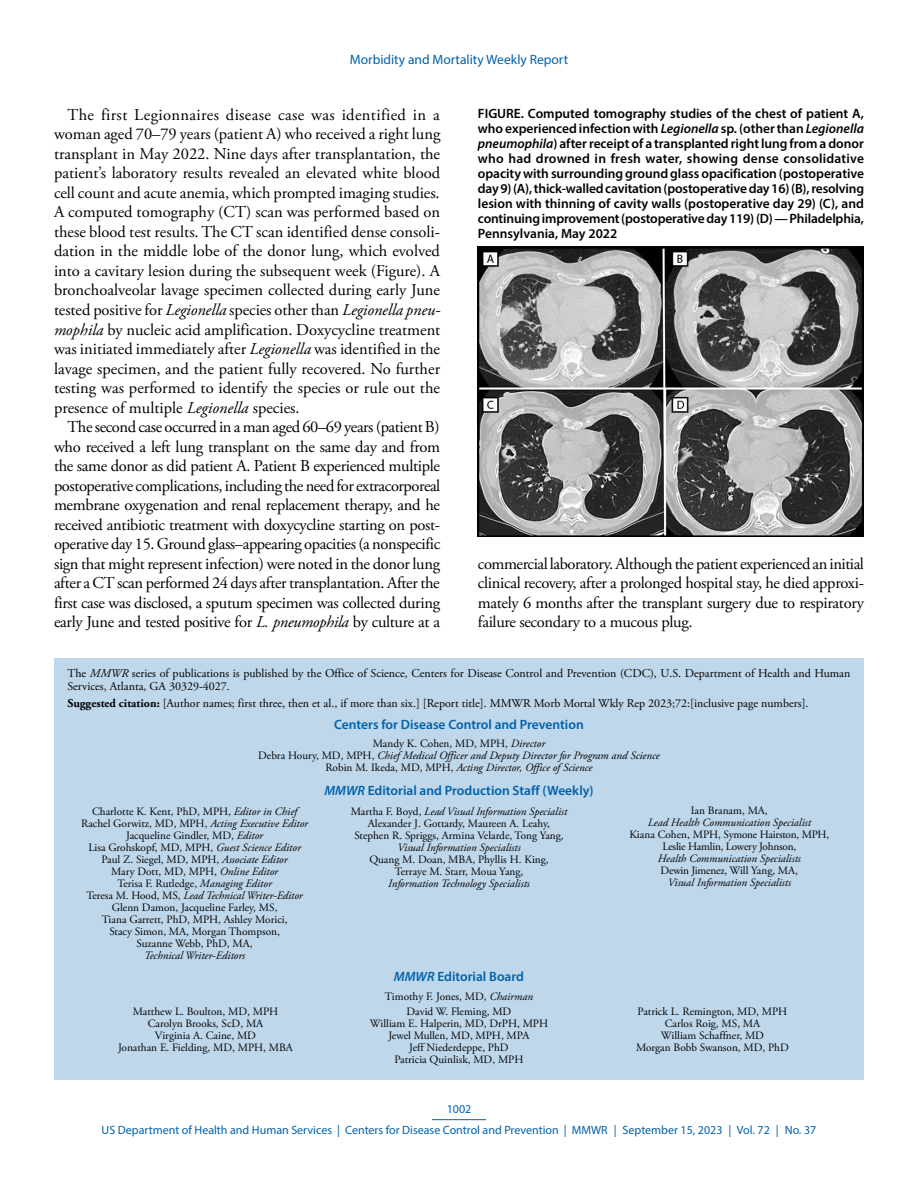
<style>
.page{position:relative;width:918px;height:1188px;background:#fff}
.page>*{position:absolute;margin:0;border:0;box-sizing:border-box;transform-origin:0 0}
.Paragraph{font:16.5px/19.5px "Adobe Garamond Pro";letter-spacing:-.005em;color:#010203;text-align:justify}
.Paragraph-2{font:16.5px "Adobe Garamond Pro";letter-spacing:-.025em;color:#010203}
.Paragraph-3{font:16.5px "Adobe Garamond Pro";letter-spacing:.02em;color:#010203}
.Figure_Title{font:600 13.5px/15px "Myriad Pro";letter-spacing:-.01em;color:#010203;text-align:justify}
.t1{font:600 13.5px "Myriad Pro";color:#0061aa}
.t2{font:13.5px "Myriad Pro";color:#0061aa}
.t3{font:12px/13.5px "Adobe Garamond Pro";color:#010203}
.t4{font:12px/21.8px "Myriad Pro";color:#0061aa;text-align:center}
.t5{font:11.25px/12px "Adobe Garamond Pro";color:#010203;text-align:center}
.t6{font:italic 11.25px/12px "Adobe Garamond Pro";color:#010203;text-align:center}
.t7{font:11.25px/12px "Adobe Garamond Pro";letter-spacing:-.02em;color:#010203;text-align:center}
.s1{font-style:italic}
.s2{font-weight:700}
.s3{font-style:normal}
</style>
<div class="page">
<hr style="left:432px;top:1119px;width:54px;height:1px;background:#0061aa">
<div style="left:54px;top:659px;width:810px;height:421px;background:#bfd7ea"></div>
<img style="left:478px;top:247px;width:385px;height:289px">
<p class="t2" style="left:350px;top:51px;width:220px">Morbidity and Mortality Weekly Report</p>
<p class="Paragraph-3" style="left:68px;top:105px;width:374px">The first Legionnaires disease case was identified in a</p>
<p class="Paragraph" style="left:54px;top:125px;width:388px">woman aged 70–79 years (patient A) who received a right lung</p>
<p class="Paragraph" style="left:54px;top:145px;width:388px">transplant in May 2022. Nine days after transplantation, the</p>
<p class="Paragraph" style="left:54px;top:164px;width:388px">patient’s laboratory results revealed an elevated white blood</p>
<p class="Paragraph" style="left:54px;top:184px;width:387px">cell count and acute anemia, which prompted imaging studies.</p>
<p class="Paragraph" style="left:54px;top:203px;width:388px">A computed tomography (CT) scan was performed based on</p>
<p class="Paragraph" style="left:54px;top:223px;width:388px">these blood test results. The CT scan identified dense consoli-</p>
<p class="Paragraph" style="left:54px;top:242px;width:388px">dation in the middle lobe of the donor lung, which evolved</p>
<p class="Paragraph" style="left:54px;top:262px;width:388px">into a cavitary lesion during the subsequent week (Figure). A</p>
<p class="Paragraph" style="left:54px;top:281px;width:388px">bronchoalveolar lavage specimen collected during early June</p>
<p class="Paragraph" style="left:54px;top:301px;width:388px">tested positive for <span class="s1">Legionella</span> species other than <span class="s1">Legionella pneu-</span></p>
<p class="Paragraph" style="left:54px;top:320px;width:388px"><span class="s1">mophila</span> by nucleic acid amplification. Doxycycline treatment</p>
<p class="Paragraph" style="left:54px;top:340px;width:388px">was initiated immediately after <span class="s1">Legionella</span> was identified in the</p>
<p class="Paragraph" style="left:54px;top:359px;width:388px">lavage specimen, and the patient fully recovered. No further</p>
<p class="Paragraph" style="left:54px;top:379px;width:388px">testing was performed to identify the species or rule out the</p>
<p class="Paragraph" style="left:54px;top:398px;width:247px">presence of multiple <span class="s1">Legionella</span> species.</p>
<p class="Paragraph-2" style="left:67px;top:417px;width:374px">The second case occurred in a man aged 60–69 years (patient B)</p>
<p class="Paragraph" style="left:54px;top:437px;width:388px">who received a left lung transplant on the same day and from</p>
<p class="Paragraph" style="left:54px;top:457px;width:388px">the same donor as did patient A. Patient B experienced multiple</p>
<p class="Paragraph-2" style="left:54px;top:476px;width:388px">postoperative complications, including the need for extracorporeal</p>
<p class="Paragraph" style="left:54px;top:496px;width:388px">membrane oxygenation and renal replacement therapy, and he</p>
<p class="Paragraph" style="left:54px;top:515px;width:388px">received antibiotic treatment with doxycycline starting on post-</p>
<p class="Paragraph-2" style="left:54px;top:534px;width:388px">operative day 15. Ground glass–appearing opacities (a nonspecific</p>
<p class="Paragraph" style="left:54px;top:554px;width:388px">sign that might represent infection) were noted in the donor lung</p>
<p class="Paragraph" style="left:54px;top:574px;width:387px">after a CT scan performed 24 days after transplantation. After the</p>
<p class="Paragraph" style="left:54px;top:593px;width:388px">first case was disclosed, a sputum specimen was collected during</p>
<p class="Paragraph" style="left:54px;top:613px;width:388px">early June and tested positive for <span class="s1">L. pneumophila</span> by culture at a</p>
<p class="Figure_Title" style="left:478px;top:106px;width:388px">FIGURE. Computed tomography studies of the chest of patient A, who experienced infection with <span class="s1">Legionella</span> sp. (other than <span class="s1">Legionella pneumophila</span>) after receipt of a transplanted right lung from a donor who had drowned in fresh water, showing dense consolidative opacity with surrounding ground glass opacification (postoperative day 9) (A), thick-walled cavitation (postoperative day 16) (B), resolving lesion with thinning of cavity walls (postoperative day 29) (C), and continuing improvement (postoperative day 119) (D) — Philadelphia, Pennsylvania, May 2022</p>
<p class="Paragraph" style="left:478px;top:554px;width:388px">commercial laboratory. Although the patient experienced an initial clinical recovery, after a prolonged hospital stay, he died approxi&shy;mately 6 months after the transplant surgery due to respiratory failure secondary to a mucous plug.</p>
<p class="t3" style="left:68px;top:667px;width:784px">The <span class="s1">MMWR</span> series of publications is published by the Office of Science, Centers for Disease Control and Prevention (CDC), U.S. Department of Health and Human<br>Services, Atlanta, GA 30329-4027.</p>
<p class="t3" style="left:68px;top:697px;width:743px"><span class="s2">Suggested citation:</span> [Author names; first three, then et al., if more than six.] [Report title]. MMWR Morb Mortal Wkly Rep 2023;72:[inclusive page numbers].</p>
<p class="t1" style="left:334px;top:715px;width:251px">Centers for Disease Control and Prevention</p>
<p class="t6" style="left:258px;top:738px;width:403px"><span class="s3">Mandy K. Cohen, MD, MPH,</span> Director<br><span class="s3">Debra Houry, MD, MPH,</span> Chief Medical Officer and Deputy Director for Program and Science<br><span class="s3">Robin M. Ikeda, MD, MPH,</span> Acting Director, Office of Science</p>
<p class="t1" style="left:324px;top:782px;width:271px"><span class="s1">MMWR</span> Editorial and Production Staff (Weekly)</p>
<p class="t5" style="left:81px;top:806px;width:228px">Charlotte K. Kent, PhD, MPH, <span class="s1">Editor in Chief </span>Rachel Gorwitz, MD, MPH, <span class="s1">Acting Executive Editor </span>Jacqueline Gindler, MD, <span class="s1">Editor<br></span>Lisa Grohskopf, MD, MPH, <span class="s1">Guest Science Editor </span>Paul Z. Siegel, MD, MPH, <span class="s1">Associate Editor<br></span>Mary Dott, MD, MPH, <span class="s1">Online Editor<br></span>Terisa F. Rutledge, <span class="s1">Managing Editor<br></span>Teresa M. Hood, MS, <span class="s1">Lead Technical Writer-Editor </span>Glenn Damon, Jacqueline Farley, MS,<br>Tiana Garrett, PhD, MPH, Ashley Morici,<br>Stacy Simon, MA, Morgan Thompson,<br>Suzanne Webb, PhD, MA,</p>
<p class="t6" style="left:144px;top:950px;width:103px">Technical Writer-Editors</p>
<p class="t5" style="left:691px;top:805px;width:78px">Ian Branam, MA,</p>
<p class="t6" style="left:648px;top:817px;width:165px">Lead Health Communication Specialist</p>
<p class="t7" style="left:629px;top:829px;width:201px">Kiana Cohen, MPH, Symone Hairston, MPH,<br>Leslie Hamlin, Lowery Johnson,</p>
<p class="t6" style="left:658px;top:853px;width:145px">Health Communication Specialists</p>
<p class="t7" style="left:661px;top:865px;width:139px">Dewin Jimenez, Will Yang, MA,</p>
<p class="t6" style="left:668px;top:877px;width:125px">Visual Information Specialists</p>
<p class="t5" style="left:351px;top:806px;width:218px">Martha F. Boyd, <span class="s1">Lead Visual Information Specialist<br></span>Alexander J. Gottardy, Maureen A. Leahy,<br>Stephen R. Spriggs, Armina Velarde, Tong Yang,</p>
<p class="t6" style="left:397px;top:842px;width:125px">Visual Information Specialists</p>
<p class="t5" style="left:369px;top:854px;width:181px">Quang M. Doan, MBA, Phyllis H. King,<br>Terraye M. Starr, Moua Yang,</p>
<p class="t6" style="left:388px;top:878px;width:143px">Information Technology Specialists</p>
<p class="t1" style="left:394px;top:968px;width:132px"><span class="s1">MMWR</span> Editorial Board</p>
<p class="t5" style="left:385px;top:991px;width:150px">Timothy F. Jones, MD, <span class="s1">Chairman</span></p>
<p class="t5" style="left:118px;top:1005px;width:176px">Matthew L. Boulton, MD, MPH<br>Carolyn Brooks, ScD, MA<br>Virginia A. Caine, MD<br>Jonathan E. Fielding, MD, MPH, MBA</p>
<p class="t5" style="left:370px;top:1005px;width:180px">David W. Fleming, MD<br>William E. Halperin, MD, DrPH, MPH<br>Jewel Mullen, MD, MPH, MPA<br>Jeff Niederdeppe, PhD<br>Patricia Quinlisk, MD, MPH</p>
<p class="t5" style="left:636px;top:1005px;width:154px">Patrick L. Remington, MD, MPH<br>Carlos Roig, MS, MA<br>William Schaffner, MD<br>Morgan Bobb Swanson, MD, PhD</p>
<p class="t4" style="left:102px;top:1097px;width:716px">1002<br>US Department of Health and Human Services | Centers for Disease Control and Prevention | MMWR | September 15, 2023 | Vol. 72 | No. 37</p>
</div>
